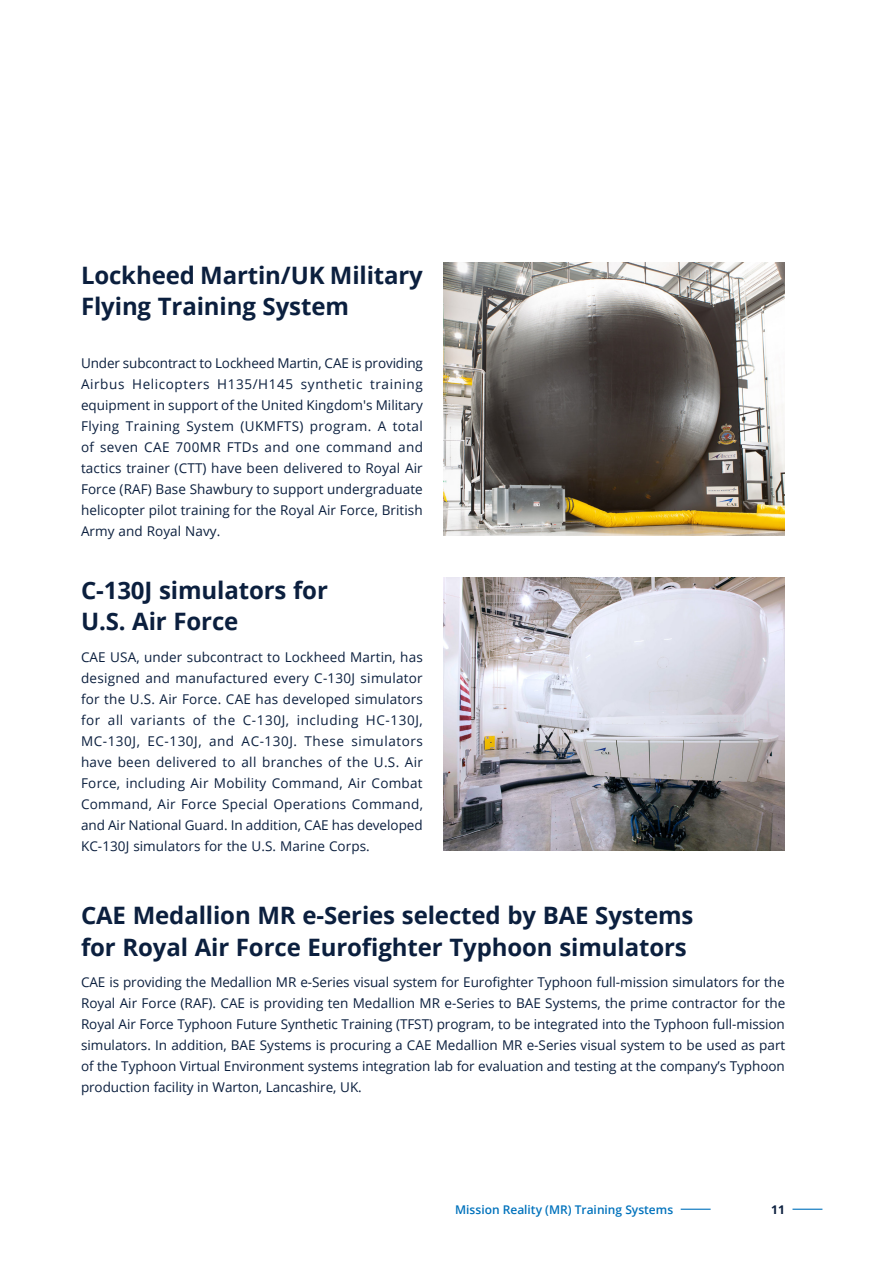
<style>
.page{position:relative;width:893px;height:1263px;background:#fff}
.page>*{position:absolute;margin:0;border:0;box-sizing:border-box;transform-origin:0 0}
.t1{font:700 24px/31.5px "Open Sans";letter-spacing:-.005em;color:#0b1f3e}
.t2{font:13.5px/21px "Open Sans";letter-spacing:.005em;color:#0b1f3e;text-align:justify}
.t3{font:600 12px "Open Sans";color:#0072bc}
.t4{font:700 12px "Open Sans";color:#0b1f3e}
</style>
<div class="page">
<img style="left:443px;top:263px;width:342px;height:273px">
<img style="left:443px;top:578px;width:342px;height:272px">
<hr style="left:792px;top:1209px;width:30px;height:1px;background:#0072bc">
<hr style="left:681px;top:1209px;width:30px;height:1px;background:#0072bc">
<h1 class="t1" style="left:81px;top:258px;width:343px">Lockheed Martin/UK Military<br>Flying Training System</h1>
<p class="t2" style="left:81px;top:352px;width:343px">Under subcontract to Lockheed Martin, CAE is providing Airbus Helicopters H135/H145 synthetic training equipment in support of the United Kingdom's Military Flying Training System (UKMFTS) program. A total of seven CAE 700MR FTDs and one command and tactics trainer (CTT) have been delivered to Royal Air Force (RAF) Base Shawbury to support undergraduate helicopter pilot training for the Royal Air Force, British Army and Royal Navy.</p>
<h1 class="t1" style="left:81px;top:573px;width:248px">C-130J simulators for<br>U.S. Air Force</h1>
<p class="t2" style="left:81px;top:646px;width:343px">CAE USA, under subcontract to Lockheed Martin, has designed and manufactured every C-130J simulator for the U.S. Air Force. CAE has developed simulators for all variants of the C-130J, including HC-130J, MC-130J, EC-130J, and AC-130J. These simulators have been delivered to all branches of the U.S. Air Force, including Air Mobility Command, Air Combat Command, Air Force Special Operations Command, and Air National Guard. In addition, CAE has developed KC-130J simulators for the U.S. Marine Corps.</p>
<h1 class="t1" style="left:81px;top:899px;width:614px">CAE Medallion MR e-Series selected by BAE Systems for Royal Air Force Eurofighter Typhoon simulators</h1>
<p class="t2" style="left:81px;top:971px;width:706px">CAE is providing the Medallion MR e-Series visual system for Eurofighter Typhoon full-mission simulators for the Royal Air Force (RAF). CAE is providing ten Medallion MR e-Series to BAE Systems, the prime contractor for the Royal Air Force Typhoon Future Synthetic Training (TFST) program, to be integrated into the Typhoon full-mission simulators. In addition, BAE Systems is procuring a CAE Medallion MR e-Series visual system to be used as part of the Typhoon Virtual Environment systems integration lab for evaluation and testing at the company’s Typhoon production facility in Warton, Lancashire, UK.</p>
<p class="t3" style="left:455px;top:1201px;width:219px">Mission Reality (MR) Training Systems</p>
<p class="t4" style="left:771px;top:1201px;width:15px">11</p>
</div>
